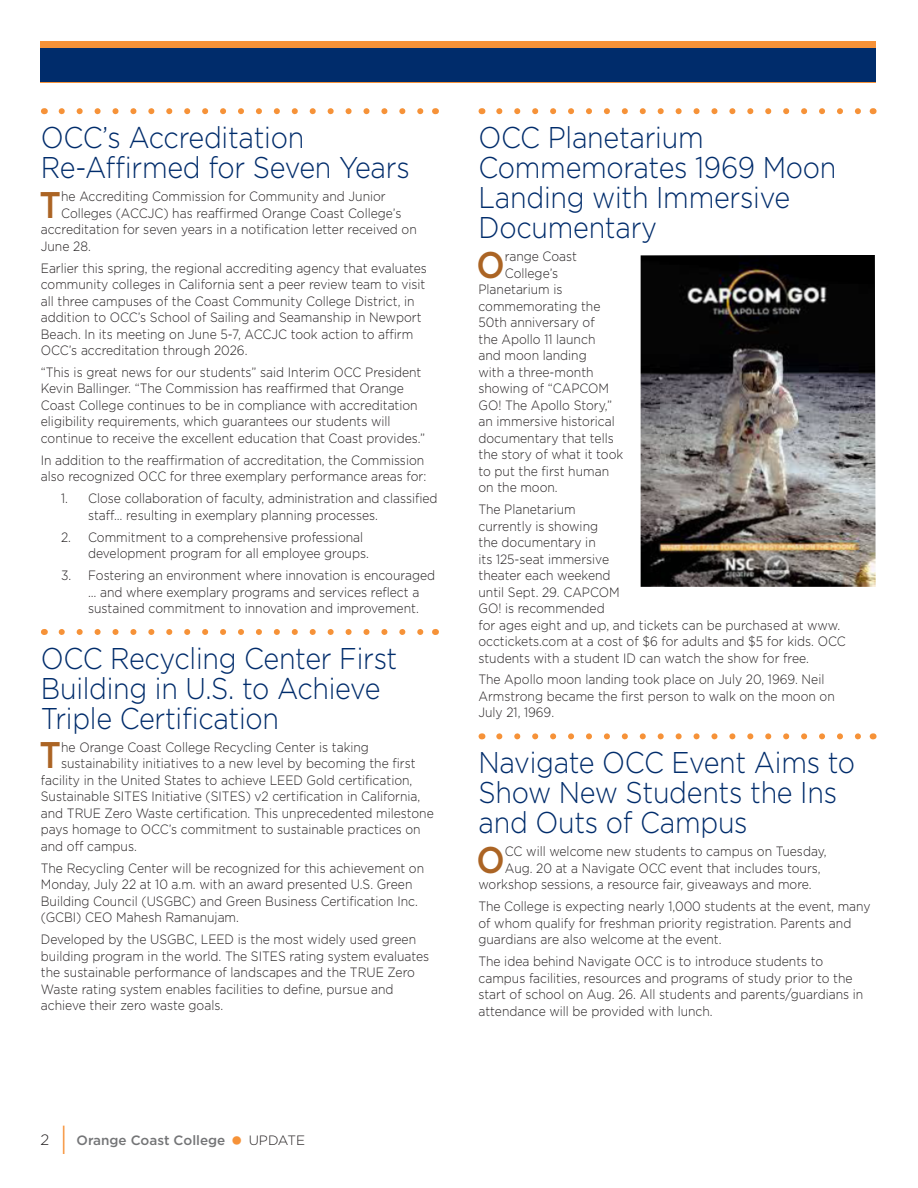
<style>
.page{position:relative;width:918px;height:1188px;background:#fff}
.page>*{position:absolute;margin:0;border:0;box-sizing:border-box;transform-origin:0 0}
.t1{font:300 40.5px "Gotham";color:#f69238;scale:.67 1}
.t2{font:500 37.05px "Gotham";color:#ab6424;scale:.9 1}
.t3{font:300 30px/30px "Gotham";letter-spacing:-.01em;color:#002c6b;scale:.9 1}
.t4{font:300 15px "Gotham";color:#231f20}
.t5{font:300 13.5px/16.5px "Gotham";color:#231f20;scale:.9 1}
.t6{font:500 13.5px "Gotham";color:#747577}
.s1{font-size:30px;color:#f69238}
.s2{font-weight:300;color:#231f20}
</style>
<div class="page">
<div style="left:40px;top:41px;width:836px;height:41px;background:#f69238"></div>
<div style="left:40px;top:49px;width:836px;height:33px;background:#002c6b"></div>
<svg style="left:62px;top:108px;width:362px;height:6px"></svg>
<svg style="left:62px;top:629px;width:362px;height:6px"></svg>
<svg style="left:499px;top:108px;width:362px;height:6px"></svg>
<svg style="left:499px;top:733px;width:362px;height:6px"></svg>
<img style="left:641px;top:255px;width:235px;height:332px">
<h2 class="t3" style="left:41px;top:122px;width:411px">OCC’s Accreditation<br>Re-Affirmed for Seven Years</h2>
<p class="t2" style="left:40px;top:180px;width:26px">T</p>
<p class="t5" style="left:61px;top:188px;width:362px">he Accrediting Commission for Community and Junior</p>
<p class="t5" style="left:61px;top:204px;width:380px">Colleges (ACCJC) has reaffirmed Orange Coast College’s</p>
<p class="t5" style="left:41px;top:221px;width:419px">accreditation for seven years in a notification letter received on</p>
<p class="t5" style="left:41px;top:237px;width:57px">June 28.</p>
<p class="t5" style="left:41px;top:259px;width:431px">Earlier this spring, the regional accrediting agency that evaluates community colleges in California sent a peer review team to visit all three campuses of the Coast Community College District, in addition to OCC’s School of Sailing and Seamanship in Newport Beach. In its meeting on June 5-7, ACCJC took action to affirm OCC’s accreditation through 2026.</p>
<p class="t5" style="left:41px;top:364px;width:428px">“This is great news for our students” said Interim OCC President Kevin Ballinger. “The Commission has reaffirmed that Orange Coast College continues to be in compliance with accreditation eligibility requirements, which guarantees our students will continue to receive the excellent education that Coast provides.”</p>
<p class="t5" style="left:41px;top:451px;width:430px">In addition to the reaffirmation of accreditation, the Commission also recognized OCC for three exemplary performance areas for:</p>
<p class="t5" style="left:88px;top:490px;width:390px;text-indent:-27px">1. Close collaboration of faculty, administration and classified staff… resulting in exemplary planning processes.</p>
<p class="t5" style="left:88px;top:528px;width:313px;text-indent:-27px">2. Commitment to a comprehensive professional development program for all employee groups.</p>
<p class="t5" style="left:88px;top:567px;width:387px;text-indent:-27px">3. Fostering an environment where innovation is encouraged … and where exemplary programs and services reflect a sustained commitment to innovation and improvement.</p>
<h2 class="t3" style="left:41px;top:642px;width:398px">OCC Recycling Center First<br>Building in U.S. to Achieve<br>Triple Certification</h2>
<p class="t2" style="left:40px;top:731px;width:26px">T</p>
<p class="t5" style="left:61px;top:739px;width:344px">he Orange Coast College Recycling Center is taking</p>
<p class="t5" style="left:61px;top:755px;width:395px">sustainability initiatives to a new level by becoming the first</p>
<p class="t5" style="left:41px;top:772px;width:414px">facility in the United States to achieve LEED Gold certification,</p>
<p class="t5" style="left:41px;top:788px;width:423px">Sustainable SITES Initiative (SITES) v2 certification in California,</p>
<p class="t5" style="left:41px;top:805px;width:438px">and TRUE Zero Waste certification. This unprecedented milestone</p>
<p class="t5" style="left:41px;top:821px;width:424px">pays homage to OCC’s commitment to sustainable practices on</p>
<p class="t5" style="left:41px;top:838px;width:108px">and off campus.</p>
<p class="t5" style="left:41px;top:859px;width:427px">The Recycling Center will be recognized for this achievement on Monday, July 22 at 10 a.m. with an award presented U.S. Green Building Council (USGBC) and Green Business Certification Inc. (GCBI) CEO Mahesh Ramanujam.</p>
<p class="t5" style="left:41px;top:931px;width:433px">Developed by the USGBC, LEED is the most widely used green building program in the world. The SITES rating system evaluates the sustainable performance of landscapes and the TRUE Zero Waste rating system enables facilities to define, pursue and achieve their zero waste goals.</p>
<h2 class="t3" style="left:478px;top:122px;width:399px">OCC Planetarium<br>Commemorates 1969 Moon<br>Landing with Immersive<br>Documentary</h2>
<p class="t2" style="left:477px;top:240px;width:33px">O</p>
<p class="t5" style="left:505px;top:248px;width:82px">range Coast</p>
<p class="t5" style="left:505px;top:264px;width:61px">College’s</p>
<p class="t5" style="left:478px;top:281px;width:95px">Planetarium is</p>
<p class="t5" style="left:478px;top:297px;width:137px">commemorating the</p>
<p class="t5" style="left:478px;top:314px;width:131px">50th anniversary of</p>
<p class="t5" style="left:478px;top:330px;width:131px">the Apollo 11 launch</p>
<p class="t5" style="left:478px;top:347px;width:122px">and moon landing</p>
<p class="t5" style="left:478px;top:363px;width:129px">with a three-month</p>
<p class="t5" style="left:478px;top:380px;width:147px">showing of “CAPCOM</p>
<p class="t5" style="left:478px;top:396px;width:150px">GO! The Apollo Story,”</p>
<p class="t5" style="left:478px;top:413px;width:153px">an immersive historical</p>
<p class="t5" style="left:478px;top:429px;width:152px">documentary that tells</p>
<p class="t5" style="left:478px;top:446px;width:162px">the story of what it took</p>
<p class="t5" style="left:478px;top:462px;width:147px">to put the first human</p>
<p class="t5" style="left:478px;top:479px;width:90px">on the moon.</p>
<p class="t5" style="left:478px;top:501px;width:410px">The Planetarium<br>currently is showing<br>the documentary in<br>its 125-seat immersive<br>theater each weekend<br>until Sept. 29. CAPCOM<br>GO! is recommended<br>for ages eight and up, and tickets can be purchased at www. occtickets.com at a cost of $6 for adults and $5 for kids. OCC students with a student ID can watch the show for free.</p>
<p class="t5" style="left:478px;top:671px;width:397px">The Apollo moon landing took place on July 20, 1969. Neil<br>Armstrong became the first person to walk on the moon on<br>July 21, 1969.</p>
<h2 class="t3" style="left:478px;top:747px;width:420px">Navigate OCC Event Aims to<br>Show New Students the Ins and Outs of Campus</h2>
<p class="t2" style="left:477px;top:836px;width:33px">O</p>
<p class="t5" style="left:505px;top:843px;width:359px">CC will welcome new students to campus on Tuesday,</p>
<p class="t5" style="left:505px;top:859px;width:352px">Aug. 20 at a Navigate OCC event that includes tours,</p>
<p class="t5" style="left:478px;top:876px;width:372px">workshop sessions, a resource fair, giveaways and more.</p>
<p class="t5" style="left:478px;top:898px;width:437px">The College is expecting nearly 1,000 students at the event, many of whom qualify for freshman priority registration. Parents and guardians are also welcome at the event.</p>
<p class="t5" style="left:478px;top:953px;width:429px">The idea behind Navigate OCC is to introduce students to campus facilities, resources and programs of study prior to the start of school on Aug. 26. All students and parents/guardians in attendance will be provided with lunch.</p>
<p class="t4" style="left:40px;top:1130px;width:10px">2</p>
<h1 class="t1" style="left:60px;top:1114px;width:13px">I</h1>
<p class="t6" style="left:77px;top:1131px;width:230px">Orange Coast College <span class="s1">•</span> <span class="s2">UPDATE</span></p>
</div>
